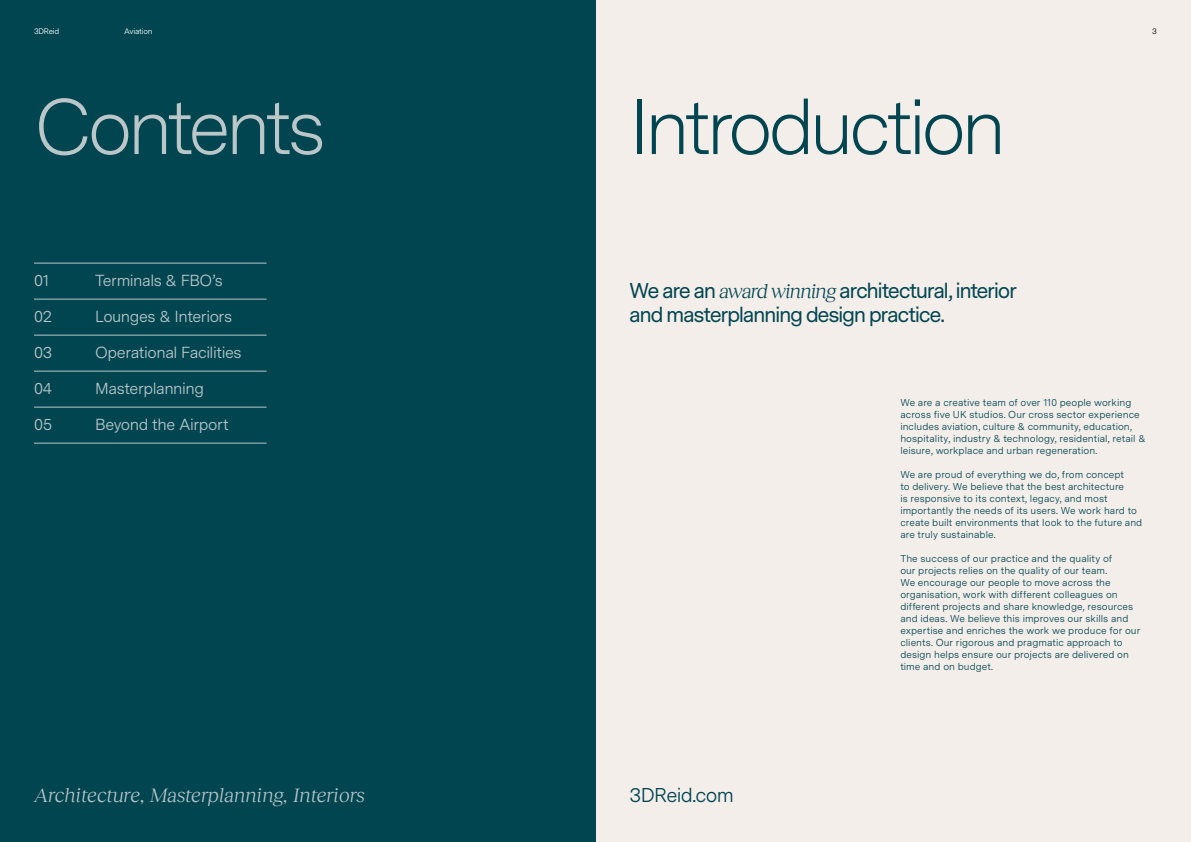
<style>
.page{position:relative;width:1191px;height:842px;background:#fff}
.page>*{position:absolute;margin:0;border:0;box-sizing:border-box;transform-origin:0 0}
.t1{font:300 78px "Messina Sans";letter-spacing:-.07em;color:#004550}
.t2{font:300 78px "Messina Sans";letter-spacing:-.075em;color:#bbc6c9}
.t3{font:20px/24px "Messina Sans";letter-spacing:-.035em;color:#004550}
.t4{font:italic 20px "Reckless Neue";color:#bbc6c9}
.t5{font:20px "Messina Sans";letter-spacing:-.035em;color:#004550}
.t6{font:16px "Messina Sans";letter-spacing:-.025em;color:#bbc6c9}
.t7{font:10px/12px "Messina Sans";letter-spacing:.005em;color:#004550}
.t8{font:8px "Messina Sans";letter-spacing:-.03em;color:#fff}
.t9{font:8px "Messina Sans";color:#000}
.s1{font-family:"Reckless Neue";font-style:italic}
</style>
<div class="page">
<div style="left:595px;top:0;width:596px;height:842px;background:#f4eeea"></div>
<div style="left:0;top:0;width:595px;height:842px;background:#004550"></div>
<hr style="left:34px;top:263px;width:232px;height:1px;background:#bbc6c9">
<hr style="left:34px;top:299px;width:232px;height:1px;background:#bbc6c9">
<hr style="left:34px;top:335px;width:232px;height:1px;background:#bbc6c9">
<hr style="left:34px;top:371px;width:232px;height:1px;background:#bbc6c9">
<hr style="left:34px;top:407px;width:232px;height:1px;background:#bbc6c9">
<hr style="left:34px;top:443px;width:232px;height:1px;background:#bbc6c9">
<p class="t8" style="left:34px;top:25px;width:27px">3DReid</p>
<p class="t8" style="left:124px;top:25px;width:30px">Aviation</p>
<p class="t9" style="left:1152px;top:25px;width:6px">3</p>
<h1 class="t2" style="left:34px;top:69px;width:293px">Contents</h1>
<h3 class="t6" style="left:34px;top:268px;width:17px">01</h3>
<h3 class="t6" style="left:95px;top:268px;width:129px">Terminals &amp; FBO’s</h3>
<h3 class="t6" style="left:34px;top:304px;width:20px">02</h3>
<h3 class="t6" style="left:95px;top:304px;width:139px">Lounges &amp; Interiors</h3>
<h3 class="t6" style="left:34px;top:340px;width:20px">03</h3>
<h3 class="t6" style="left:95px;top:340px;width:148px">Operational Facilities</h3>
<h3 class="t6" style="left:34px;top:376px;width:20px">04</h3>
<h3 class="t6" style="left:95px;top:376px;width:110px">Masterplanning</h3>
<h3 class="t6" style="left:34px;top:412px;width:20px">05</h3>
<h3 class="t6" style="left:95px;top:412px;width:135px">Beyond the Airport</h3>
<h2 class="t4" style="left:34px;top:781px;width:332px">Architecture, Masterplanning, Interiors</h2>
<h1 class="t1" style="left:629px;top:69px;width:378px">Introduction</h1>
<h2 class="t3" style="left:629px;top:279px;width:389px">We are an <span class="s1">award winning</span> architectural, interior and masterplanning design practice.</h2>
<h2 class="t5" style="left:629px;top:780px;width:106px">3DReid.com</h2>
<p class="t7" style="left:900px;top:396px;width:247px">We are a creative team of over 110 people working across five UK studios. Our cross sector experience includes aviation, culture &amp; community, education, hospitality, industry &amp; technology, residential, retail &amp; leisure, workplace and urban regeneration.</p>
<p class="t7" style="left:900px;top:468px;width:243px">We are proud of everything we do, from concept<br>to delivery. We believe that the best architecture<br>is responsive to its context, legacy, and most importantly the needs of its users. We work hard to create built environments that look to the future and are truly sustainable.</p>
<p class="t7" style="left:900px;top:552px;width:241px">The success of our practice and the quality of<br>our projects relies on the quality of our team.<br>We encourage our people to move across the organisation, work with different colleagues on different projects and share knowledge, resources and ideas. We believe this improves our skills and expertise and enriches the work we produce for our clients. Our rigorous and pragmatic approach to design helps ensure our projects are delivered on time and on budget.</p>
</div>
